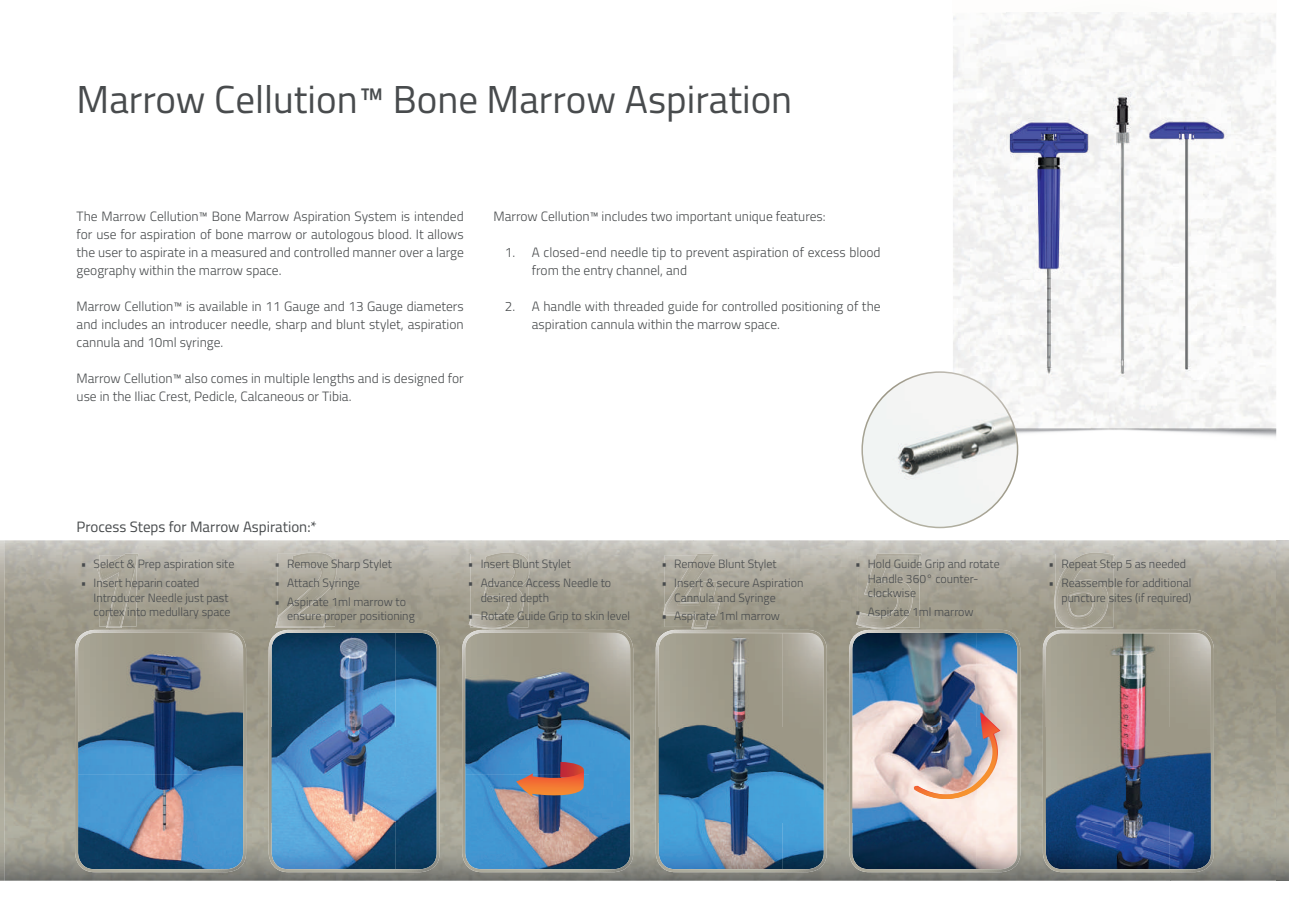
<style>
.page{position:relative;width:1289px;height:919px;background:#fff}
.page>*{position:absolute;margin:0;border:0;box-sizing:border-box;transform-origin:0 0}
.t1{font:39px "Titillium";color:#484b4d}
.t2{font:15px "Titillium";color:#484b4d}
.t3{font:300 13.5px/18px "Titillium";color:#484b4d}
.t4{font:300 12px/14.4px "Titillium";color:#484b4d}
</style>
<div class="page">
<img style="left:1170px;top:540px;width:118px;height:340px">
<img style="left:4px;top:843px;width:1166px;height:37px">
<img style="left:1011px;top:540px;width:52px;height:303px">
<img style="left:799px;top:540px;width:52px;height:303px">
<img style="left:587px;top:540px;width:106px;height:303px">
<img style="left:428px;top:540px;width:53px;height:303px">
<img style="left:216px;top:540px;width:52px;height:303px">
<img style="left:4px;top:540px;width:105px;height:303px">
<img style="left:998px;top:93px;width:232px;height:286px">
<svg style="left:75px;top:629px;width:171px;height:243px;background:#638299"></svg>
<svg style="left:268px;top:629px;width:171px;height:243px;background:#4f7ca2"></svg>
<svg style="left:655px;top:629px;width:171px;height:243px;background:#6d8997"></svg>
<svg style="left:1042px;top:629px;width:171px;height:243px;background:#6d7786"></svg>
<svg style="left:462px;top:629px;width:171px;height:243px;background:#648097"></svg>
<svg style="left:861px;top:371px;width:157px;height:157px"></svg>
<img style="left:97px;top:553px;width:41px;height:75px">
<img style="left:99px;top:555px;width:37px;height:71px">
<img style="left:101px;top:556px;width:34px;height:69px">
<img style="left:275px;top:552px;width:61px;height:76px">
<img style="left:277px;top:554px;width:58px;height:72px">
<img style="left:279px;top:555px;width:54px;height:70px">
<img style="left:469px;top:552px;width:60px;height:77px">
<img style="left:470px;top:554px;width:58px;height:73px">
<img style="left:472px;top:555px;width:54px;height:71px">
<img style="left:663px;top:553px;width:57px;height:75px">
<img style="left:664px;top:555px;width:54px;height:72px">
<img style="left:666px;top:556px;width:50px;height:69px">
<img style="left:856px;top:553px;width:65px;height:76px">
<img style="left:858px;top:555px;width:61px;height:72px">
<img style="left:859px;top:556px;width:58px;height:70px">
<img style="left:1054px;top:552px;width:61px;height:77px">
<img style="left:1055px;top:554px;width:58px;height:73px">
<img style="left:1057px;top:555px;width:54px;height:71px">
<img style="left:849px;top:629px;width:171px;height:243px">
<h1 class="t1" style="left:77px;top:70px;width:717px">Marrow Cellution™ Bone Marrow Aspiration</h1>
<p class="t3" style="left:77px;top:206px;width:389px;text-align:justify">The Marrow Cellution™ Bone Marrow Aspiration System is intended for use for aspiration of bone marrow or autologous blood. It allows the user to aspirate in a measured and controlled manner over a large geography within the marrow space.</p>
<p class="t3" style="left:77px;top:296px;width:388px;text-align:justify">Marrow Cellution™ is available in 11 Gauge and 13 Gauge diameters and includes an introducer needle, sharp and blunt stylet, aspiration cannula and 10ml syringe.</p>
<p class="t3" style="left:77px;top:368px;width:388px">Marrow Cellution™ also comes in multiple lengths and is designed for use in the Iliac Crest, Pedicle, Calcaneous or Tibia.</p>
<p class="t3" style="left:493px;top:206px;width:333px">Marrow Cellution™ includes two important unique features:</p>
<p class="t3" style="left:532px;top:242px;width:350px;text-indent:-27px">1. A closed-end needle tip to prevent aspiration of excess blood from the entry channel, and</p>
<p class="t3" style="left:532px;top:296px;width:350px;text-indent:-27px">2. A handle with threaded guide for controlled positioning of the aspiration cannula within the marrow space.</p>
<p class="t2" style="left:77px;top:515px;width:242px">Process Steps for Marrow Aspiration:*</p>
<p class="t4" style="left:274px;top:556px;width:119px">• Remove Sharp Stylet</p>
<p class="t4" style="left:274px;top:575px;width:87px">• Attach Syringe</p>
<p class="t4" style="left:287px;top:593px;width:129px;text-indent:-13px">• Aspirate 1ml marrow to ensure proper positioning</p>
<p class="t4" style="left:81px;top:556px;width:155px">• Select &amp; Prep aspiration site</p>
<p class="t4" style="left:94px;top:575px;width:139px;text-indent:-13px">• Insert heparin coated<br>Introducer Needle just past cortex into medullary space</p>
<p class="t4" style="left:468px;top:556px;width:105px">• Insert Blunt Stylet</p>
<p class="t4" style="left:480px;top:575px;width:132px;text-indent:-13px">• Advance Access Needle to desired depth</p>
<p class="t4" style="left:468px;top:608px;width:164px">• Rotate Guide Grip to skin level</p>
<p class="t4" style="left:661px;top:556px;width:117px">• Remove Blunt Stylet</p>
<p class="t4" style="left:674px;top:575px;width:131px;text-indent:-13px">• Insert &amp; secure Aspiration<br>Cannula and Syringe</p>
<p class="t4" style="left:661px;top:608px;width:120px">• Aspirate 1ml marrow</p>
<p class="t4" style="left:867px;top:556px;width:133px;text-indent:-13px">• Hold Guide Grip and rotate<br>Handle 360° counter&shy;clockwise</p>
<p class="t4" style="left:855px;top:604px;width:120px">• Aspirate 1ml marrow</p>
<p class="t4" style="left:1048px;top:556px;width:139px">• Repeat Step 5 as needed</p>
<p class="t4" style="left:1048px;top:575px;width:144px;text-align:right">• Reassemble for additional puncture sites (if required)</p>
</div>
